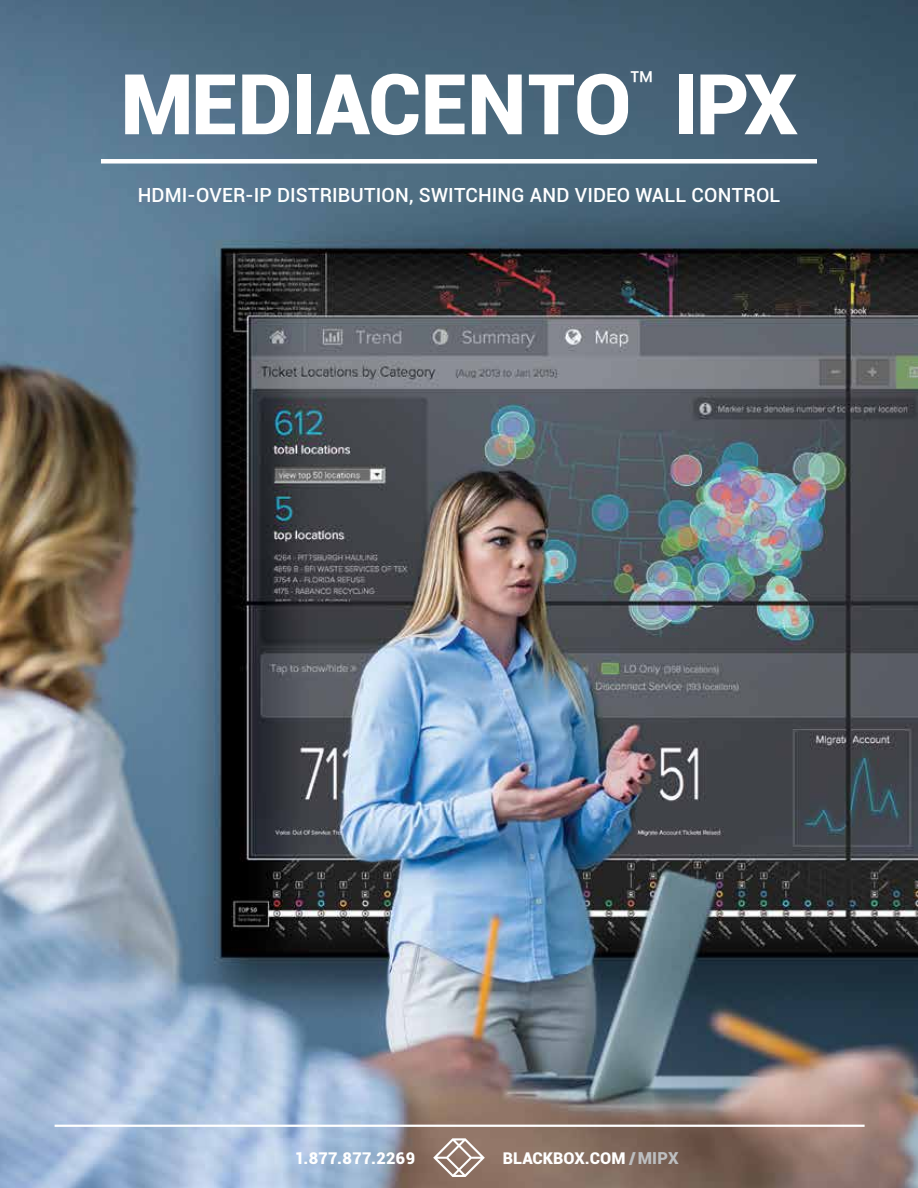
<style>
.page{position:relative;width:918px;height:1188px;background:#fff}
.page>*{position:absolute;margin:0;border:0;box-sizing:border-box;transform-origin:0 0}
.t1{font:900 84px "Roboto";letter-spacing:-.01em;color:#fff}
.t2{font:500 19.5px "Roboto";letter-spacing:.01em;color:#fff}
.t3{font:900 16.2px "Roboto";letter-spacing:.005em;color:#fff}
.t4{font:900 16.2px "Roboto";letter-spacing:.025em;color:#fff}
.s1{font-size:16.5px;color:#bcbec0}
</style>
<div class="page">
<img style="left:0;top:0;width:918px;height:1188px">
<div style="left:101px;top:159px;width:716px;height:5px;background:#fff"></div>
<hr style="left:55px;top:1125px;width:810px;height:2px;background:#fff">
<svg style="left:433px;top:1137px;width:52px;height:40px"></svg>
<h1 class="t1" style="left:120px;top:45px;width:679px">MEDIACENTO<sup>™</sup> IPX</h1>
<p class="t2" style="left:138px;top:181px;width:644px">HDMI-OVER-IP DISTRIBUTION, SWITCHING AND VIDEO WALL CONTROL</p>
<p class="t4" style="left:295px;top:1147px;width:122px">1.877.877.2269</p>
<p class="t3" style="left:503px;top:1147px;width:177px">BLACKBOX.COM <span class="s1">/MIPX</span></p>
</div>
